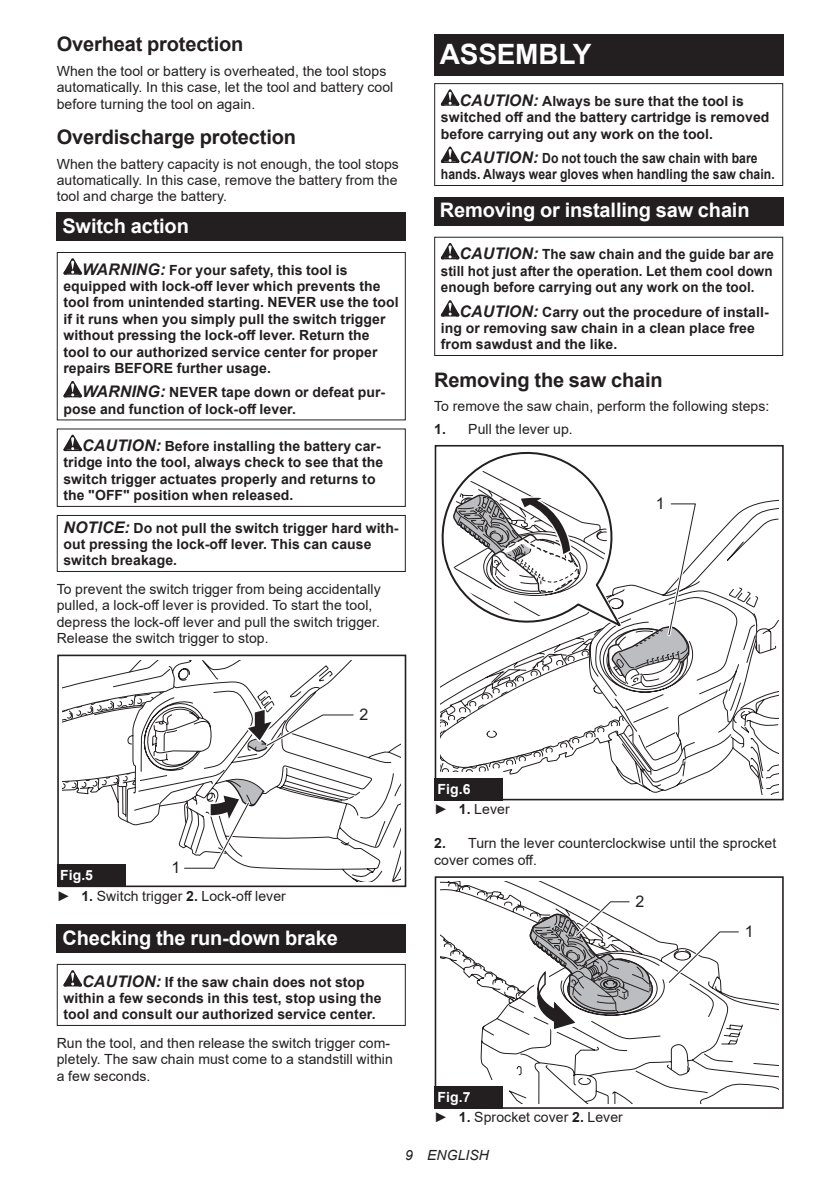
<style>
.page{position:relative;width:840px;height:1191px;background:#fff}
.page>*{position:absolute;margin:0;border:0;box-sizing:border-box;transform-origin:0 0}
.t1{font:700 28px "Arial";letter-spacing:-.01em;color:#fff}
.t2{font:700 20px "Arial";letter-spacing:-.01em;color:#fff}
.t3{font:700 20px "Arial";letter-spacing:-.01em;color:#231f20}
.t4{font:16px "Arial";color:#231f20}
.t5{font:700 14px/16.4px "Arial";letter-spacing:.005em;color:#231f20}
.t6{font:14px/16.4px "Arial";letter-spacing:.005em;color:#231f20}
.t7{font:700 14px/16.4px "Arial";letter-spacing:.005em;color:#231f20;text-align:justify;scale:.96 1}
.t8{font:700 14px/16.4px "Arial";letter-spacing:.005em;color:#231f20;text-align:center;scale:.87 1}
.t9{font:italic 14px "Arial";letter-spacing:.005em;color:#231f20}
.s1{font-style:italic;font-size:16px}
.s2{font-weight:700;color:#fff}
.s3{font-weight:700}
</style>
<div class="page">
<div style="left:57px;top:213px;width:348px;height:28px;background:#231f20"></div>
<svg style="left:63px;top:258px;width:19px;height:17px"></svg>
<svg style="left:63px;top:381px;width:19px;height:16px"></svg>
<div style="left:57px;top:252px;width:348px;height:168px;border:1px solid #231f20"></div>
<svg style="left:63px;top:435px;width:19px;height:16px"></svg>
<div style="left:57px;top:428px;width:348px;height:79px;border:1px solid #231f20"></div>
<div style="left:57px;top:515px;width:348px;height:57px;border:1px solid #231f20"></div>
<svg style="left:343px;top:744px;width:57px;height:137px"></svg>
<svg style="left:125px;top:871px;width:1px;height:13px"></svg>
<div style="left:57px;top:654px;width:349px;height:233px;border:2px solid #231f20"></div>
<svg style="left:63px;top:660px;width:293px;height:211px"></svg>
<div style="left:57px;top:864px;width:68px;height:23px;background:#231f20"></div>
<div style="left:57px;top:924px;width:348px;height:29px;background:#231f20"></div>
<svg style="left:63px;top:970px;width:19px;height:16px"></svg>
<div style="left:57px;top:964px;width:348px;height:62px;border:1px solid #231f20"></div>
<div style="left:434px;top:34px;width:348px;height:41px;background:#231f20"></div>
<svg style="left:440px;top:89px;width:19px;height:17px"></svg>
<svg style="left:440px;top:146px;width:19px;height:17px"></svg>
<div style="left:434px;top:83px;width:348px;height:103px;border:1px solid #231f20"></div>
<div style="left:434px;top:197px;width:348px;height:29px;background:#231f20"></div>
<svg style="left:440px;top:243px;width:19px;height:16px"></svg>
<svg style="left:440px;top:300px;width:19px;height:16px"></svg>
<div style="left:434px;top:237px;width:348px;height:119px;border:1px solid #231f20"></div>
<svg style="left:434px;top:445px;width:343px;height:349px"></svg>
<div style="left:434px;top:777px;width:68px;height:23px;background:#231f20"></div>
<svg style="left:440px;top:882px;width:337px;height:221px"></svg>
<div style="left:434px;top:1080px;width:74px;height:28px;background:#fff"></div>
<div style="left:434px;top:876px;width:349px;height:232px;border:2px solid #231f20"></div>
<svg style="left:528px;top:898px;width:125px;height:147px"></svg>
<svg style="left:664px;top:929px;width:77px;height:57px"></svg>
<div style="left:434px;top:1086px;width:68px;height:22px;background:#231f20"></div>
<h2 class="t3" style="left:57px;top:30px;width:188px">Overheat protection</h2>
<p class="t6" style="left:57px;top:63px;width:338px">When the tool or battery is overheated, the tool stops automatically. In this case, let the tool and battery cool before turning the tool on again.</p>
<h2 class="t3" style="left:57px;top:122px;width:241px">Overdischarge protection</h2>
<p class="t6" style="left:57px;top:155px;width:343px;text-align:justify">When the battery capacity is not enough, the tool stops automatically. In this case, remove the battery from the tool and charge the battery.</p>
<h2 class="t2" style="left:62px;top:211px;width:128px">Switch action</h2>
<p class="t5" style="left:63px;top:262px;width:336px;text-indent:19px"><span class="s1">WARNING:</span> For your safety, this tool is equipped with lock-off lever which prevents the tool from unintended starting. NEVER use the tool if it runs when you simply pull the switch trigger without pressing the lock-off lever. Return the tool to our authorized service center for proper repairs BEFORE further usage.</p>
<p class="t5" style="left:63px;top:384px;width:323px;text-indent:19px"><span class="s1">WARNING:</span> NEVER tape down or defeat pur&shy;pose and function of lock-off lever.</p>
<p class="t5" style="left:63px;top:438px;width:321px;text-indent:19px"><span class="s1">CAUTION:</span> Before installing the battery car&shy;tridge into the tool, always check to see that the switch trigger actuates properly and returns to the "OFF" position when released.</p>
<p class="t5" style="left:63px;top:519px;width:336px"><span class="s1">NOTICE:</span> Do not pull the switch trigger hard with&shy;out pressing the lock-off lever. This can cause switch breakage.</p>
<p class="t6" style="left:57px;top:581px;width:325px">To prevent the switch trigger from being accidentally pulled, a lock-off lever is provided. To start the tool, depress the lock-off lever and pull the switch trigger.<br>Release the switch trigger to stop.</p>
<p class="t4" style="left:359px;top:704px;width:10px">2</p>
<p class="t4" style="left:171px;top:856px;width:10px">1</p>
<p class="t6" style="left:57px;top:865px;width:230px;line-height:20.2px"><span class="s2">Fig.5<br></span>► <span class="s3">1.</span> Switch trigger <span class="s3">2.</span> Lock-off lever</p>
<h2 class="t2" style="left:62px;top:923px;width:277px">Checking the run-down brake</h2>
<p class="t5" style="left:63px;top:973px;width:319px;text-align:center"><span class="s1">CAUTION:</span> If the saw chain does not stop within a few seconds in this test, stop using the tool and consult our authorized service center.</p>
<p class="t6" style="left:57px;top:1034px;width:337px">Run the tool, and then release the switch trigger com&shy;pletely. The saw chain must come to a standstill within a few seconds.</p>
<h1 class="t1" style="left:439px;top:34px;width:153px">ASSEMBLY</h1>
<p class="t5" style="left:440px;top:93px;width:330px;text-indent:19px"><span class="s1">CAUTION:</span> Always be sure that the tool is switched off and the battery cartridge is removed before carrying out any work on the tool.</p>
<p class="t8" style="left:440px;top:150px;width:385px"><span class="s1">CAUTION:</span> Do not touch the saw chain with bare hands. Always wear gloves when handling the saw chain.</p>
<h2 class="t2" style="left:439px;top:196px;width:311px">Removing or installing saw chain</h2>
<p class="t7" style="left:440px;top:246px;width:348px;text-indent:19px"><span class="s1">CAUTION:</span> The saw chain and the guide bar are still hot just after the operation. Let them cool down enough before carrying out any work on the tool.</p>
<p class="t5" style="left:440px;top:303px;width:329px;text-indent:19px"><span class="s1">CAUTION:</span> Carry out the procedure of install&shy;ing or removing saw chain in a clean place free from sawdust and the like.</p>
<h2 class="t3" style="left:434px;top:365px;width:230px">Removing the saw chain</h2>
<p class="t6" style="left:434px;top:398px;width:336px">To remove the saw chain, perform the following steps:</p>
<p class="t6" style="left:434px;top:420px;width:140px"><span class="s3">1.</span> Pull the lever up.</p>
<p class="t4" style="left:655px;top:492px;width:10px">1</p>
<p class="t6" style="left:434px;top:778px;width:77px;line-height:20.2px"><span class="s2">Fig.6<br></span>► <span class="s3">1.</span> Lever</p>
<p class="t6" style="left:434px;top:835px;width:343px"><span class="s3">2.</span> Turn the lever counterclockwise until the sprocket cover comes off.</p>
<p class="t4" style="left:635px;top:890px;width:10px">2</p>
<p class="t4" style="left:744px;top:920px;width:10px">1</p>
<p class="t6" style="left:434px;top:1087px;width:190px;line-height:20.2px"><span class="s2">Fig.7<br></span>► <span class="s3">1.</span> Sprocket cover <span class="s3">2.</span> Lever</p>
<p class="t9" style="left:405px;top:1146px;width:85px">9 ENGLISH</p>
</div>
